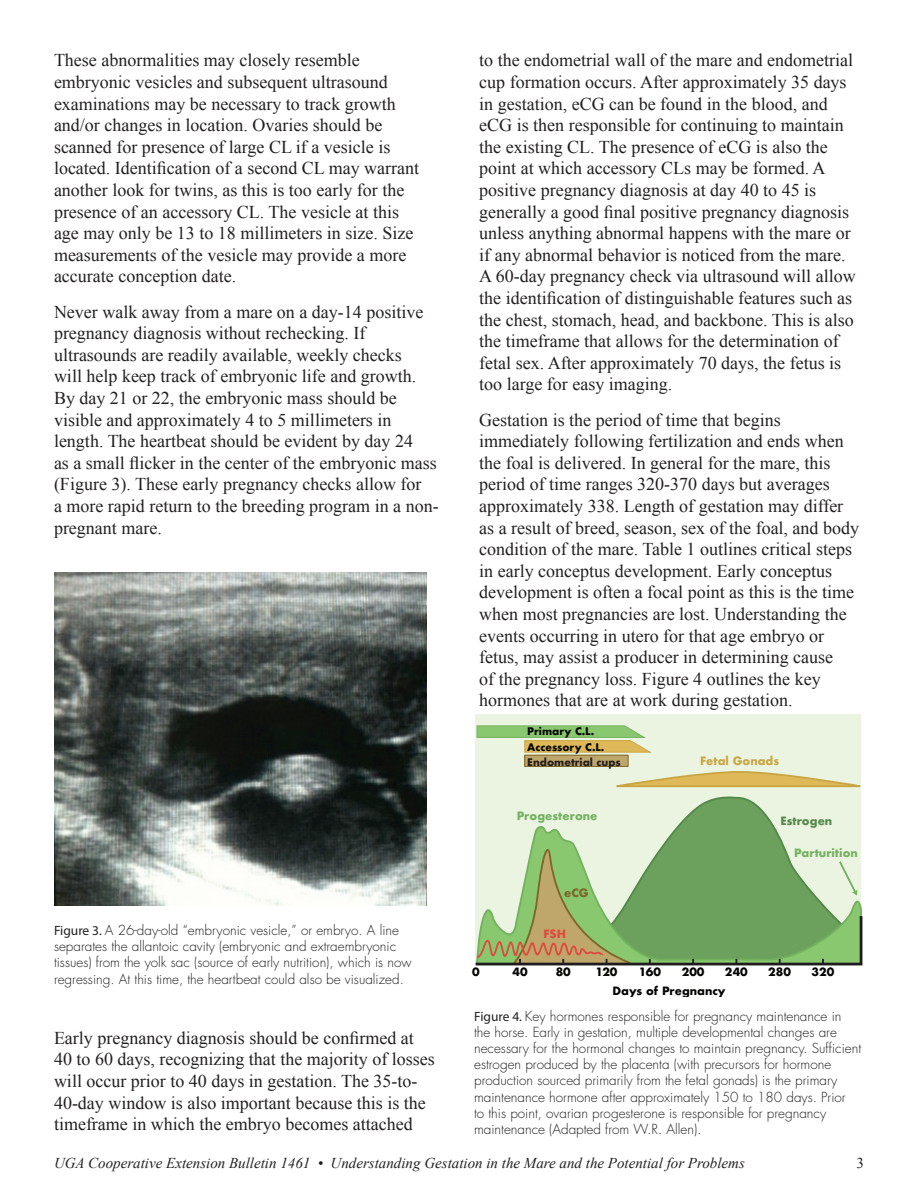
<style>
.page{position:relative;width:918px;height:1188px;background:#fff}
.page>*{position:absolute;margin:0;border:0;box-sizing:border-box;transform-origin:0 0}
.t1{font:18px/21.6px "Times New Roman";color:#231f20}
.t2{font:italic 15px "Times New Roman";color:#231f20}
.t3{font:15px "Times New Roman";color:#231f20}
.t4{font:300 13.5px/16.2px "Futura";color:#231f20}
.t5{font:700 11.1px/18.3px "Futura";color:#040503}
.t6{font:700 11.1px "Futura";color:#73b15f}
.t7{font:700 11.1px "Futura";color:#caa643}
.t8{font:700 11.1px "Futura";color:#538849}
.t9{font:700 11.1px "Futura";color:#7b6829}
.t10{font:700 11.1px "Futura";color:#de4a3d}
.t11{font:700 10.2px/16.2px "Futura";color:#040503}
.t12{font:700 10.2px "Futura";color:#201d1e}
.s1{font-family:"Myriad Pro";font-weight:400}
</style>
<div class="page">
<img style="left:54px;top:573px;width:372px;height:333px">
<div style="left:476px;top:714px;width:385px;height:250px;background:#eaf4e1"></div>
<svg style="left:476px;top:725px;width:176px;height:28px"></svg>
<div style="left:525px;top:755px;width:103px;height:11px;background:#bfa66a"></div>
<div style="left:524px;top:755px;width:105px;height:12px;border:1px solid #7b6829"></div>
<svg style="left:475px;top:795px;width:298px;height:29px"></svg>
<svg style="left:475px;top:824px;width:306px;height:15px"></svg>
<svg style="left:616px;top:771px;width:245px;height:17px"></svg>
<svg style="left:475px;top:839px;width:388px;height:127px"></svg>
<p class="t1" style="left:54px;top:49px;width:367px">These abnormalities may closely resemble embryonic vesicles and subsequent ultrasound examinations may be necessary to track growth and/or changes in location. Ovaries should be scanned for presence of large CL if a vesicle is located. Identification of a second CL may warrant another look for twins, as this is too early for the presence of an accessory CL. The vesicle at this age may only be 13 to 18 millimeters in size. Size measurements of the vesicle may provide a more accurate conception date.</p>
<p class="t1" style="left:54px;top:300px;width:386px">Never walk away from a mare on a day-14 positive pregnancy diagnosis without rechecking. If ultrasounds are readily available, weekly checks<br>will help keep track of embryonic life and growth.<br>By day 21 or 22, the embryonic mass should be visible and approximately 4 to 5 millimeters in length. The heartbeat should be evident by day 24<br>as a small flicker in the center of the embryonic mass (Figure 3). These early pregnancy checks allow for<br>a more rapid return to the breeding program in a non&shy;pregnant mare.</p>
<p class="t4" style="left:54px;top:922px;width:359px"><span class="s1">Figure 3.</span> A 26-day-old “embryonic vesicle,” or embryo. A line separates the allantoic cavity (embryonic and extraembryonic tissues) from the yolk sac (source of early nutrition), which is now regressing. At this time, the heartbeat could also be visualized.</p>
<p class="t1" style="left:54px;top:1027px;width:382px">Early pregnancy diagnosis should be confirmed at 40 to 60 days, recognizing that the majority of losses will occur prior to 40 days in gestation. The 35-to-40-day window is also important because this is the timeframe in which the embryo becomes attached</p>
<p class="t1" style="left:479px;top:49px;width:378px">to the endometrial wall of the mare and endometrial cup formation occurs. After approximately 35 days in gestation, eCG can be found in the blood, and eCG is then responsible for continuing to maintain the existing CL. The presence of eCG is also the point at which accessory CLs may be formed. A positive pregnancy diagnosis at day 40 to 45 is generally a good final positive pregnancy diagnosis unless anything abnormal happens with the mare or if any abnormal behavior is noticed from the mare.<br>A 60-day pregnancy check via ultrasound will allow the identification of distinguishable features such as the chest, stomach, head, and backbone. This is also the timeframe that allows for the determination of fetal sex. After approximately 70 days, the fetus is too large for easy imaging.</p>
<p class="t1" style="left:479px;top:408px;width:381px">Gestation is the period of time that begins immediately following fertilization and ends when the foal is delivered. In general for the mare, this period of time ranges 320-370 days but averages approximately 338. Length of gestation may differ as a result of breed, season, sex of the foal, and body condition of the mare. Table 1 outlines critical steps in early conceptus development. Early conceptus development is often a focal point as this is the time when most pregnancies are lost. Understanding the events occurring in utero for that age embryo or fetus, may assist a producer in determining cause<br>of the pregnancy loss. Figure 4 outlines the key hormones that are at work during gestation.</p>
<p class="t11" style="left:527px;top:723px;width:79px">Primary C.L.<br>Accessory C.L.</p>
<p class="t12" style="left:527px;top:754px;width:95px">Endometrial cups</p>
<p class="t6" style="left:517px;top:808px;width:82px">Progesterone</p>
<p class="t9" style="left:564px;top:885px;width:26px">eCG</p>
<p class="t10" style="left:543px;top:925px;width:24px">FSH</p>
<p class="t7" style="left:700px;top:753px;width:80px">Fetal Gonads</p>
<p class="t8" style="left:780px;top:812px;width:53px">Estrogen</p>
<p class="t6" style="left:794px;top:845px;width:65px">Parturition</p>
<p class="t5" style="left:472px;top:963px;width:9px">0</p>
<p class="t5" style="left:512px;top:963px;width:17px">40</p>
<p class="t5" style="left:556px;top:963px;width:17px">80</p>
<p class="t5" style="left:596px;top:963px;width:23px">120</p>
<p class="t5" style="left:639px;top:963px;width:24px">160</p>
<p class="t5" style="left:682px;top:963px;width:24px">200</p>
<p class="t5" style="left:613px;top:963px;width:137px;text-indent:112px">240<br>Days of Pregnancy</p>
<p class="t5" style="left:768px;top:963px;width:24px">280</p>
<p class="t5" style="left:812px;top:963px;width:24px">320</p>
<p class="t4" style="left:474px;top:1008px;width:389px"><span class="s1">Figure 4.</span> Key hormones responsible for pregnancy maintenance in<br>the horse. Early in gestation, multiple developmental changes are necessary for the hormonal changes to maintain pregnancy. Sufficient estrogen produced by the placenta (with precursors for hormone production sourced primarily from the fetal gonads) is the primary maintenance hormone after approximately 150 to 180 days. Prior<br>to this point, ovarian progesterone is responsible for pregnancy maintenance (Adapted from W.R. Allen).</p>
<p class="t2" style="left:54px;top:1155px;width:692px">UGA Cooperative Extension Bulletin 1461 • Understanding Gestation in the Mare and the Potential for Problems</p>
<p class="t3" style="left:856px;top:1153px;width:9px">3</p>
</div>
